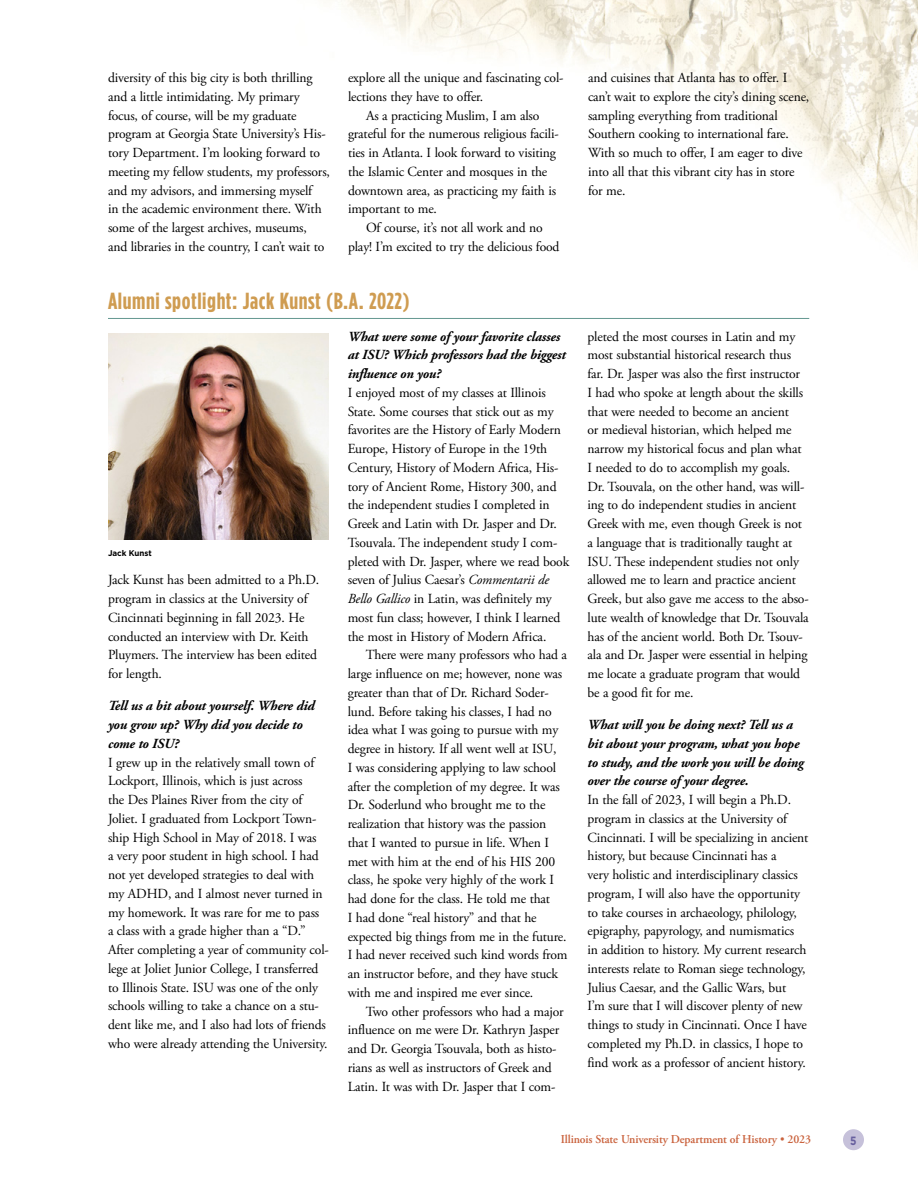
<style>
.page{position:relative;width:918px;height:1188px;background:#fff}
.page>*{position:absolute;margin:0;border:0;box-sizing:border-box;transform-origin:0 0}
.H2_header{font:700 23.25px "Gotham Condensed";letter-spacing:.025em;color:#cf9c51}
.P_Body_Copy_1st_Para{font:13.8px/18.8px "Adobe Garamond Pro";letter-spacing:-.01em;color:#000}
.P_Body_Copy_subseque{font:13.8px/18.8px "Adobe Garamond Pro";letter-spacing:-.01em;color:#000}
.P_Body_Copy_1st_Para-2{font:italic 700 13.8px/18.8px "Adobe Garamond Pro";letter-spacing:-.01em;color:#000}
.t1{font:600 12px "Adobe Garamond Pro";letter-spacing:-.01em;color:#ca633e}
.t2{font:700 12px "Gotham";color:#675f9e;scale:.85 1}
.P_Captions{font:700 8.25px "Gotham";letter-spacing:-.005em;color:#000}
.s1{font-style:italic}
.s2{font-weight:400}
</style>
<div class="page">
<img style="left:329px;top:0;width:589px;height:257px">
<div style="left:843px;top:1129px;width:21px;height:21px;background:#c6c1da;border-radius:50%"></div>
<img style="left:108px;top:334px;width:220px;height:206px">
<hr style="left:108px;top:318px;width:701px;height:1px;background:#649891">
<p class="P_Body_Copy_1st_Para" style="left:108px;top:69px;width:224px">diversity of this big city is both thrilling and a little intimidating. My primary focus, of course, will be my graduate program at Georgia State University’s His&shy;tory Department. I’m looking forward to meeting my fellow students, my professors, and my advisors, and immersing myself<br>in the academic environment there. With some of the largest archives, museums,<br>and libraries in the country, I can’t wait to</p>
<p class="P_Body_Copy_1st_Para" style="left:348px;top:69px;width:217px">explore all the unique and fascinating col&shy;lections they have to offer.</p>
<p class="P_Body_Copy_subseque" style="left:348px;top:106px;width:212px;text-indent:18px">As a practicing Muslim, I am also grateful for the numerous religious facili&shy;ties in Atlanta. I look forward to visiting the Islamic Center and mosques in the downtown area, as practicing my faith is important to me.</p>
<p class="P_Body_Copy_subseque" style="left:348px;top:219px;width:213px;text-align:center">Of course, it’s not all work and no<br>play! I’m excited to try the delicious food</p>
<h2 class="H2_header" style="left:108px;top:288px;width:303px">Alumni spotlight: Jack Kunst (B.A. 2022)</h2>
<p class="P_Captions" style="left:108px;top:547px;width:45px">Jack Kunst</p>
<p class="P_Body_Copy_1st_Para" style="left:108px;top:571px;width:213px">Jack Kunst has been admitted to a Ph.D. program in classics at the University of Cincinnati beginning in fall 2023. He conducted an interview with Dr. Keith Pluymers. The interview has been edited for length.</p>
<p class="P_Body_Copy_1st_Para-2" style="left:108px;top:697px;width:208px">Tell us a bit about yourself. Where did you grow up? Why did you decide to come to ISU?</p>
<p class="P_Body_Copy_1st_Para" style="left:108px;top:753px;width:222px">I grew up in the relatively small town of Lockport, Illinois, which is just across<br>the Des Plaines River from the city of Joliet. I graduated from Lockport Town&shy;ship High School in May of 2018. I was<br>a very poor student in high school. I had not yet developed strategies to deal with my ADHD, and I almost never turned in my homework. It was rare for me to pass<br>a class with a grade higher than a “D.” After completing a year of community col&shy;lege at Joliet Junior College, I transferred to Illinois State. ISU was one of the only schools willing to take a chance on a stu&shy;dent like me, and I also had lots of friends who were already attending the University.</p>
<p class="P_Body_Copy_1st_Para-2" style="left:348px;top:327px;width:220px">What were some of your favorite classes at ISU? Which professors had the biggest influence on you?</p>
<p class="P_Body_Copy_1st_Para" style="left:348px;top:384px;width:223px">I enjoyed most of my classes at Illinois State. Some courses that stick out as my favorites are the History of Early Modern Europe, History of Europe in the 19th Century, History of Modern Africa, His&shy;tory of Ancient Rome, History 300, and the independent studies I completed in Greek and Latin with Dr. Jasper and Dr.<br>Tsouvala. The independent study I com&shy;pleted with Dr. Jasper, where we read book seven of Julius Caesar’s <span class="s1">Commentarii de Bello Gallico</span> in Latin, was definitely my most fun class; however, I think I learned the most in History of Modern Africa.</p>
<p class="P_Body_Copy_subseque" style="left:348px;top:646px;width:221px;text-indent:18px">There were many professors who had a large influence on me; however, none was greater than that of Dr. Richard Soder&shy;lund. Before taking his classes, I had no idea what I was going to pursue with my degree in history. If all went well at ISU,<br>I was considering applying to law school after the completion of my degree. It was Dr. Soderlund who brought me to the realization that history was the passion that I wanted to pursue in life. When I met with him at the end of his HIS 200 class, he spoke very highly of the work I had done for the class. He told me that<br>I had done “real history” and that he expected big things from me in the future.<br>I had never received such kind words from an instructor before, and they have stuck with me and inspired me ever since.</p>
<p class="P_Body_Copy_subseque" style="left:348px;top:1002px;width:217px;text-indent:18px">Two other professors who had a major influence on me were Dr. Kathryn Jasper and Dr. Georgia Tsouvala, both as histo&shy;rians as well as instructors of Greek and Latin. It was with Dr. Jasper that I com-</p>
<p class="P_Body_Copy_subseque" style="left:588px;top:69px;width:223px">and cuisines that Atlanta has to offer. I can’t wait to explore the city’s dining scene, sampling everything from traditional Southern cooking to international fare.<br>With so much to offer, I am eager to dive into all that this vibrant city has in store for me.</p>
<p class="P_Body_Copy_subseque" style="left:587px;top:327px;width:223px">pleted the most courses in Latin and my most substantial historical research thus far. Dr. Jasper was also the first instructor<br>I had who spoke at length about the skills that were needed to become an ancient<br>or medieval historian, which helped me narrow my historical focus and plan what I needed to do to accomplish my goals.<br>Dr. Tsouvala, on the other hand, was will&shy;ing to do independent studies in ancient Greek with me, even though Greek is not a language that is traditionally taught at ISU. These independent studies not only allowed me to learn and practice ancient Greek, but also gave me access to the abso&shy;lute wealth of knowledge that Dr. Tsouvala has of the ancient world. Both Dr. Tsouv&shy;ala and Dr. Jasper were essential in helping me locate a graduate program that would be a good fit for me.</p>
<p class="P_Body_Copy_1st_Para-2" style="left:587px;top:716px;width:218px">What will you be doing next? Tell us a bit about your program, what you hope to study, and the work you will be doing over the course of your degree.</p>
<p class="P_Body_Copy_1st_Para" style="left:587px;top:791px;width:222px">In the fall of 2023, I will begin a Ph.D. program in classics at the University of Cincinnati. I will be specializing in ancient history, but because Cincinnati has a<br>very holistic and interdisciplinary classics program, I will also have the opportunity to take courses in archaeology, philology, epigraphy, papyrology, and numismatics<br>in addition to history. My current research interests relate to Roman siege technology, Julius Caesar, and the Gallic Wars, but<br>I’m sure that I will discover plenty of new things to study in Cincinnati. Once I have completed my Ph.D. in classics, I hope to find work as a professor of ancient history.</p>
<p class="t1" style="left:561px;top:1133px;width:252px">Illinois State University Department of History <span class="s2">•</span> 2023</p>
<p class="t2" style="left:850px;top:1132px;width:9px">5</p>
</div>
